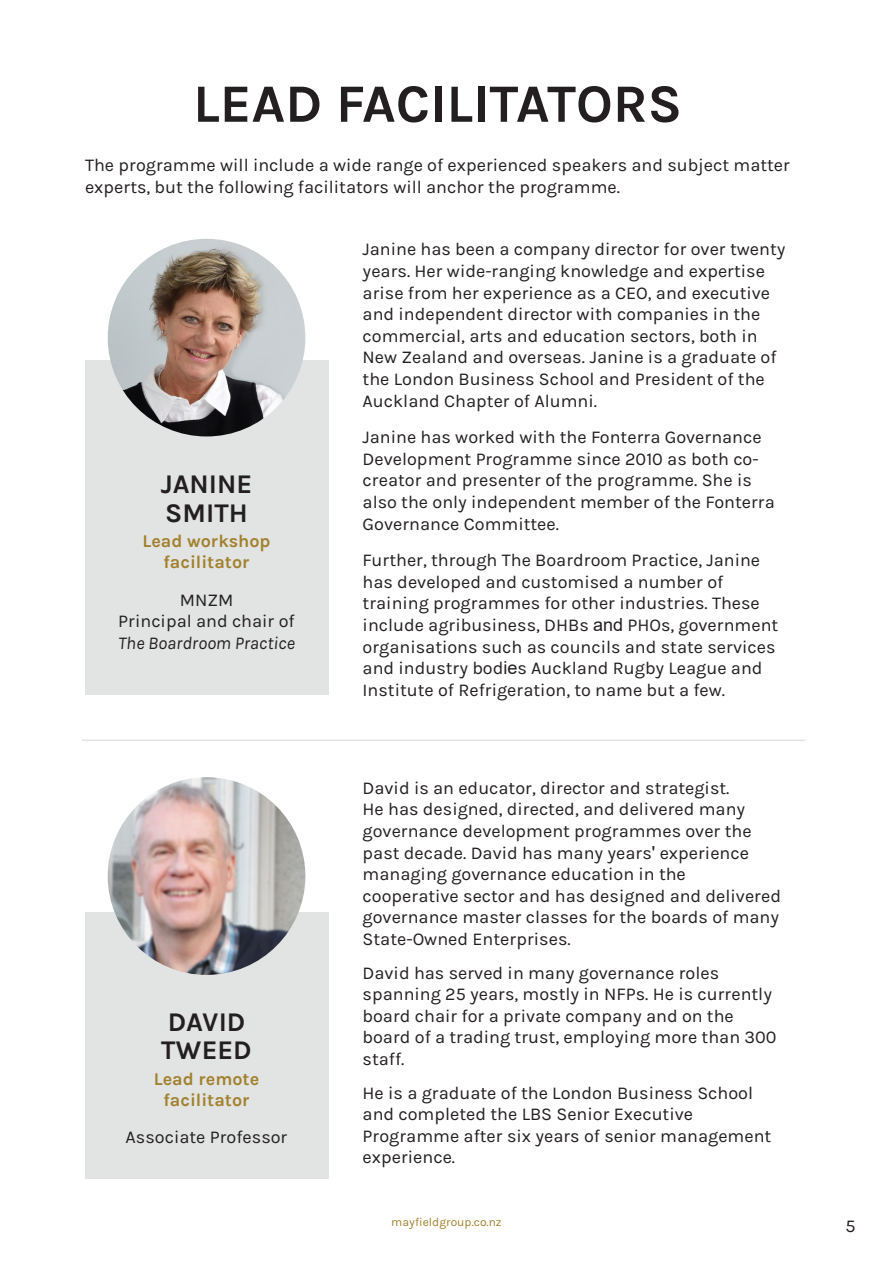
<style>
.page{position:relative;width:893px;height:1263px;background:#fff}
.page>*{position:absolute;margin:0;border:0;box-sizing:border-box;transform-origin:0 0}
.t1{font:700 54px "Karla";color:#231f20}
.t2{font:700 27px/28.5px "Karla";color:#231f20}
.Paragraph_Karla_12{font:18px/21.6px "Karla";color:#231f20}
.t3{font:700 18px/21px "Karla";color:#a2812e;text-align:center}
.t4{font:12px "Karla";color:#a2812e}
.s1{font-style:italic}
.s2{font-family:"Arial"}
</style>
<div class="page">
<div style="left:85px;top:360px;width:243px;height:334px;background:#e2e4e4"></div>
<div style="left:85px;top:912px;width:243px;height:267px;background:#e2e4e4"></div>
<img style="left:108px;top:239px;width:197px;height:197px;border-radius:99px">
<img style="left:108px;top:777px;width:197px;height:198px;border-radius:99px">
<hr style="left:82px;top:740px;width:723px;height:1px;background:#e2e4e4">
<p class="t1" style="left:193px;top:72px;width:490px">LEAD FACILITATORS</p>
<p class="Paragraph_Karla_12" style="left:85px;top:155px;width:706px">The programme will include a wide range of experienced speakers and subject matter experts, but the following facilitators will anchor the programme.</p>
<p class="t2" style="left:161px;top:470px;width:93px">JANINE<br>SMITH</p>
<p class="t3" style="left:142px;top:531px;width:130px">Lead workshop facilitator</p>
<p class="Paragraph_Karla_12" style="left:118px;top:589px;width:178px;text-align:center">MNZM<br>Principal and chair of<br><span class="s1">The Boardroom Practice</span></p>
<p class="t2" style="left:168px;top:1008px;width:79px">DAVID</p>
<p class="t2" style="left:161px;top:1036px;width:92px">TWEED</p>
<p class="t3" style="left:154px;top:1068px;width:107px">Lead remote</p>
<p class="t3" style="left:163px;top:1089px;width:88px">facilitator</p>
<p class="Paragraph_Karla_12" style="left:126px;top:1127px;width:163px">Associate Professor</p>
<p class="Paragraph_Karla_12" style="left:363px;top:239px;width:424px">Janine has been a company director for over twenty years. Her wide-ranging knowledge and expertise arise from her experience as a CEO, and executive and independent director with companies in the commercial, arts and education sectors, both in New Zealand and overseas. Janine is a graduate of the London Business School and President of the Auckland Chapter of Alumni.</p>
<p class="Paragraph_Karla_12" style="left:363px;top:427px;width:414px">Janine has worked with the Fonterra Governance Development Programme since 2010 as both co&shy;creator and presenter of the programme. She is also the only independent member of the Fonterra Governance Committee.</p>
<p class="Paragraph_Karla_12" style="left:363px;top:550px;width:417px">Further, through The Boardroom Practice, Janine has developed and customised a number of training programmes for other industries. These include agribusiness, DHBs <span class="s2">and</span> PHOs, government organisations such as councils and state services and industry bod<span class="s2">ie</span>s Auckland Rugby League and Institute of Refrigeration, to name but a few.</p>
<p class="Paragraph_Karla_12" style="left:363px;top:777px;width:420px">David is an educator, director and strategist.<br>He has designed, directed, and delivered many governance development programmes over the past decade. David has many years<span class="s2">'</span> experience managing governance education in the cooperative sector and has designed and delivered governance master classes for the boards of many State-Owned Enterprises.</p>
<p class="Paragraph_Karla_12" style="left:363px;top:962px;width:415px">David has served in many governance roles spanning 25 years, mostly in NFPs. He is currently board chair for a private company and on the board of a trading trust, employing more than 300 staff.</p>
<p class="Paragraph_Karla_12" style="left:363px;top:1082px;width:410px">He is a graduate of the London Business School and completed the LBS Senior Executive Programme after six years of senior management experience.</p>
<p class="t4" style="left:391px;top:1215px;width:112px">mayfieldgroup.co.nz</p>
<p class="Paragraph_Karla_12" style="left:845px;top:1215px;width:12px">5</p>
</div>
